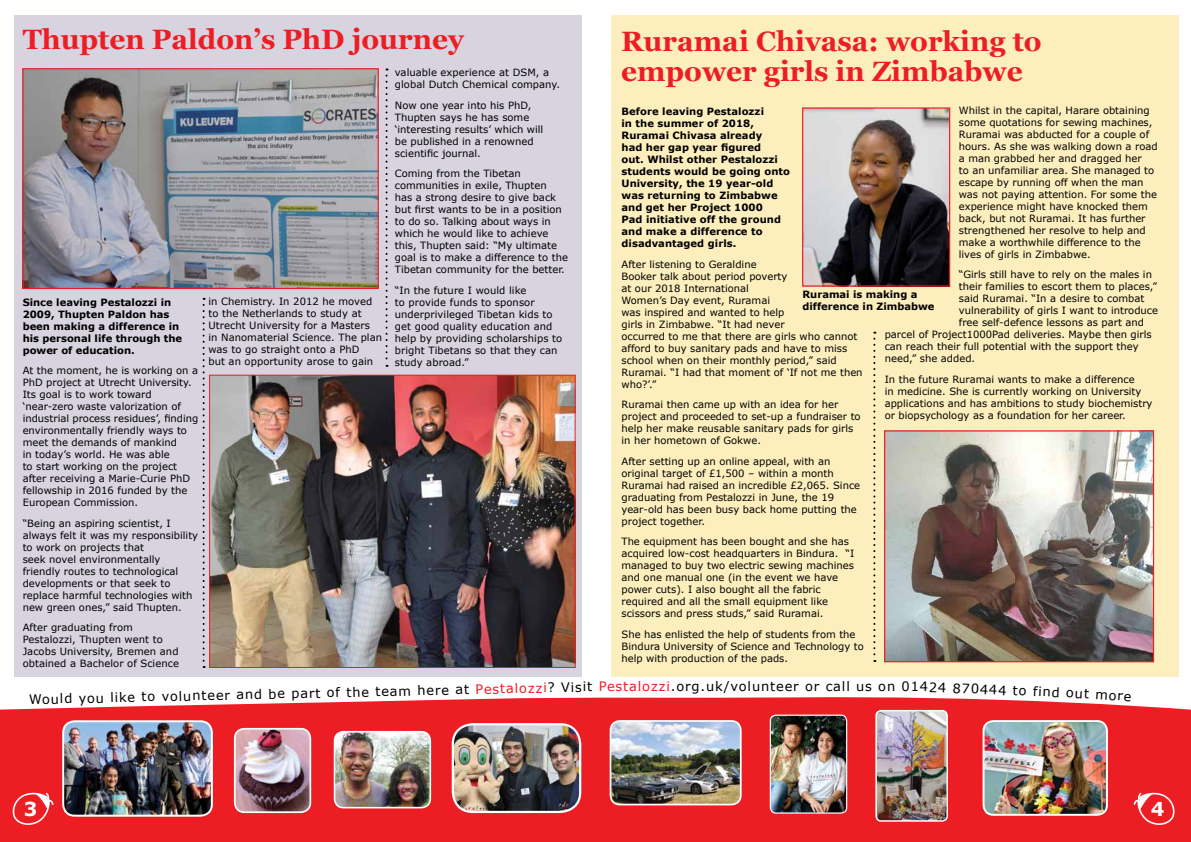
<style>
.page{position:relative;width:1191px;height:842px;background:#fff}
.page>*{position:absolute;margin:0;border:0;box-sizing:border-box;transform-origin:0 0}
.t1{font:700 28px/30px "Georgia";color:#ed1d24}
.t2{font:700 19.2px "Verdana";color:#fff}
.t3{font:13px "Verdana";letter-spacing:.065em;color:#000}
.t4{font:10px/12px "Verdana";color:#000}
.t5{font:700 10px/12px "Verdana";letter-spacing:.005em;color:#000}
.s1{color:#ed1d24}
</style>
<div class="page">
<svg style="left:0;top:697px;width:1191px;height:145px;background:#ee2a31"></svg>
<svg style="left:12px;top:791px;width:42px;height:35px"></svg>
<svg style="left:1132px;top:791px;width:43px;height:35px;background:#ef4248"></svg>
<img style="left:983px;top:721px;width:124px;height:93px">
<div style="left:982px;top:720px;width:126px;height:96px;border:2px solid #fff;border-radius:10px"></div>
<div style="left:14px;top:15px;width:567px;height:661px;background:#d7d3df"></div>
<div style="left:611px;top:15px;width:567px;height:661px;background:#fdeebd"></div>
<svg style="left:873px;top:332px;width:2px;height:330px"></svg>
<img style="left:24px;top:70px;width:353px;height:217px">
<div style="left:22px;top:68px;width:357px;height:221px;border:1px solid #ed1d24"></div>
<svg style="left:385px;top:69px;width:2px;height:298px"></svg>
<img style="left:804px;top:109px;width:144px;height:176px">
<div style="left:802px;top:107px;width:148px;height:180px;border:1px solid #ed1d24"></div>
<img style="left:886px;top:432px;width:266px;height:228px">
<div style="left:884px;top:430px;width:270px;height:232px;border:1px solid #ed1d24"></div>
<img style="left:211px;top:377px;width:362px;height:289px">
<div style="left:209px;top:375px;width:366px;height:293px;border:1px solid #ed1d24"></div>
<svg style="left:203px;top:298px;width:2px;height:370px"></svg>
<img style="left:453px;top:725px;width:127px;height:87px">
<div style="left:452px;top:723px;width:129px;height:90px;border:2px solid #fff;border-radius:20px"></div>
<img style="left:334px;top:732px;width:96px;height:76px">
<div style="left:334px;top:731px;width:97px;height:77px;border:2px solid #fff;border-radius:9px"></div>
<img style="left:610px;top:721px;width:130px;height:83px">
<div style="left:609px;top:720px;width:132px;height:85px;border:2px solid #fff;border-radius:9px"></div>
<img style="left:63px;top:721px;width:149px;height:95px">
<div style="left:62px;top:720px;width:151px;height:97px;border:2px solid #fff;border-radius:11px"></div>
<img style="left:770px;top:715px;width:76px;height:98px">
<div style="left:769px;top:715px;width:78px;height:99px;border:1px solid #fff;border-radius:6px"></div>
<img style="left:235px;top:729px;width:75px;height:83px">
<div style="left:234px;top:728px;width:77px;height:85px;border:2px solid #fff;border-radius:10px"></div>
<img style="left:877px;top:712px;width:69px;height:108px">
<div style="left:875px;top:710px;width:73px;height:112px;border:1px solid #fff;border-radius:5px"></div>
<h1 class="t1" style="left:23px;top:23px;width:442px">Thupten Paldon’s PhD journey</h1>
<h1 class="t1" style="left:621px;top:25px;width:422px">Ruramai Chivasa: working to empower girls in Zimbabwe</h1>
<p class="t4" style="left:395px;top:67px;width:167px">valuable experience at DSM, a global Dutch Chemical company.</p>
<p class="t4" style="left:395px;top:99px;width:150px">Now one year into his PhD,<br>Thupten says he has some ‘interesting results’ which will be published in a renowned scientific journal.</p>
<p class="t4" style="left:395px;top:168px;width:175px">Coming from the Tibetan communities in exile, Thupten<br>has a strong desire to give back but first wants to be in a position to do so. Talking about ways in which he would like to achieve this, Thupten said: “My ultimate goal is to make a difference to the<br>Tibetan community for the better.</p>
<p class="t4" style="left:395px;top:284px;width:169px">“In the future I would like<br>to provide funds to sponsor underprivileged Tibetan kids to get good quality education and help by providing scholarships to bright Tibetans so that they can study abroad.”</p>
<p class="t5" style="left:802px;top:288px;width:134px">Ruramai is making a difference in Zimbabwe</p>
<p class="t4" style="left:958px;top:104px;width:200px">Whilst in the capital, Harare obtaining some quotations for sewing machines, Ruramai was abducted for a couple of hours. As she was walking down a road a man grabbed her and dragged her<br>to an unfamiliar area. She managed to escape by running off when the man was not paying attention. For some the experience might have knocked them back, but not Ruramai. It has further strengthened her resolve to help and make a worthwhile difference to the lives of girls in Zimbabwe.</p>
<p class="t4" style="left:958px;top:269px;width:195px">“Girls still have to rely on the males in</p>
<p class="t4" style="left:958px;top:281px;width:200px">their families to escort them to places,”</p>
<p class="t4" style="left:958px;top:293px;width:187px">said Ruramai. “In a desire to combat</p>
<p class="t4" style="left:958px;top:305px;width:201px">vulnerability of girls I want to introduce</p>
<p class="t4" style="left:958px;top:317px;width:187px">free self-defence lessons as part and</p>
<p class="t4" style="left:884px;top:329px;width:268px">parcel of Project1000Pad deliveries. Maybe then girls</p>
<p class="t4" style="left:884px;top:341px;width:255px">can reach their full potential with the support they</p>
<p class="t4" style="left:884px;top:353px;width:92px">need,” she added.</p>
<p class="t4" style="left:884px;top:373px;width:269px">In the future Ruramai wants to make a difference<br>in medicine. She is currently working on University applications and has ambitions to study biochemistry or biopsychology as a foundation for her career.</p>
<p class="t5" style="left:621px;top:106px;width:170px">Before leaving Pestalozzi<br>in the summer of 2018,<br>Ruramai Chivasa already<br>had her gap year figured<br>out. Whilst other Pestalozzi students would be going onto<br>University, the 19 year-old was returning to Zimbabwe and get her Project 1000<br>Pad initiative off the ground and make a difference to disadvantaged girls.</p>
<p class="t4" style="left:621px;top:258px;width:243px">After listening to Geraldine<br>Booker talk about period poverty<br>at our 2018 International<br>Women’s Day event, Ruramai<br>was inspired and wanted to help<br>girls in Zimbabwe. “It had never<br>occurred to me that there are girls who cannot afford to buy sanitary pads and have to miss school when on their monthly period,” said<br>Ruramai. “I had that moment of ‘If not me then who?’.”</p>
<p class="t4" style="left:621px;top:399px;width:241px">Ruramai then came up with an idea for her project and proceeded to set-up a fundraiser to help her make reusable sanitary pads for girls in her hometown of Gokwe.</p>
<p class="t4" style="left:621px;top:455px;width:240px">After setting up an online appeal, with an original target of £1,500 – within a month Ruramai had raised an incredible £2,065. Since graduating from Pestalozzi in June, the 19 year-old has been busy back home putting the project together.</p>
<p class="t4" style="left:621px;top:536px;width:234px">The equipment has been bought and she has acquired low-cost headquarters in Bindura. “I managed to buy two electric sewing machines and one manual one (in the event we have power cuts). I also bought all the fabric required and all the small equipment like scissors and press studs,” said Ruramai.</p>
<p class="t4" style="left:621px;top:628px;width:244px">She has enlisted the help of students from the<br>Bindura University of Science and Technology to help with production of the pads.</p>
<p class="t4" style="left:208px;top:296px;width:175px">in Chemistry. In 2012 he moved to the Netherlands to study at<br>Utrecht University for a Masters<br>in Nanomaterial Science. The plan was to go straight onto a PhD<br>but an opportunity arose to gain</p>
<p class="t5" style="left:23px;top:296px;width:161px">Since leaving Pestalozzi in<br>2009, Thupten Paldon has been making a difference in his personal life through the power of education.</p>
<p class="t4" style="left:23px;top:364px;width:177px">At the moment, he is working on a<br>PhD project at Utrecht University.<br>Its goal is to work toward ‘near-zero waste valorization of industrial process residues’, finding environmentally friendly ways to meet the demands of mankind<br>in today’s world. He was able<br>to start working on the project after receiving a Marie-Curie PhD fellowship in 2016 funded by the<br>European Commission.</p>
<p class="t4" style="left:23px;top:517px;width:177px">“Being an aspiring scientist, I always felt it was my responsibility to work on projects that<br>seek novel environmentally friendly routes to technological developments or that seek to replace harmful technologies with new green ones,” said Thupten.</p>
<p class="t4" style="left:23px;top:621px;width:158px">After graduating from<br>Pestalozzi, Thupten went to<br>Jacobs University, Bremen and obtained a Bachelor of Science</p>
<h3 class="t3" style="left:29px;top:690px;width:554px;rotate:-1deg">Would you like to volunteer and be part of the team here at <span class="s1">Pestalozzi</span>? Vis</h3>
<h3 class="t3" style="left:583px;top:678px;width:347px">it <span class="s1">Pestalozzi</span>.org.uk/volunteer or call us on 014</h3>
<h3 class="t3" style="left:929px;top:679px;width:147px;rotate:2deg">24 870444 to find o</h3>
<h3 class="t3" style="left:1075px;top:685px;width:58px;rotate:3deg">ut more</h3>
<h2 class="t2" style="left:24px;top:796px;width:15px">3</h2>
<h2 class="t2" style="left:1150px;top:796px;width:15px">4</h2>
</div>
